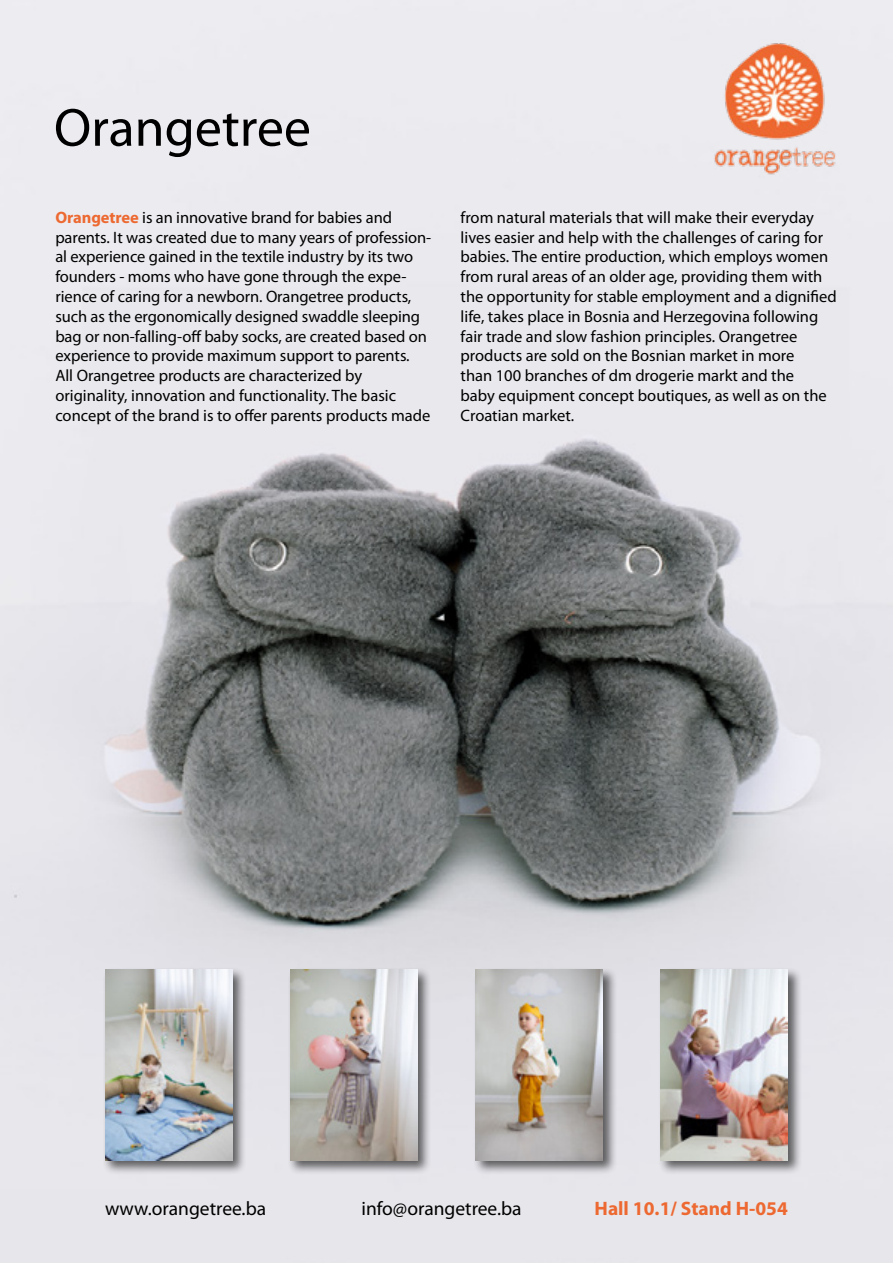
<style>
.page{position:relative;width:893px;height:1263px;background:#fff}
.page>*{position:absolute;margin:0;border:0;box-sizing:border-box;transform-origin:0 0}
.t1{font:54px "Myriad Pro";color:#000}
.t2{font:19.5px "Myriad Pro";color:#000}
.t3{font:700 19.5px "Myriad Pro";color:#ed6931}
.t4{font:16.5px/19.8px "Myriad Pro";color:#000}
.s1{font-weight:700;color:#ed6931}
</style>
<div class="page">
<img style="left:0;top:0;width:893px;height:1263px">
<img style="left:709px;top:39px;width:131px;height:138px">
<div style="left:474px;top:968px;width:144px;height:207px;background:#000;opacity:.6"></div>
<img style="left:475px;top:969px;width:128px;height:192px">
<div style="left:659px;top:968px;width:144px;height:207px;background:#000;opacity:.6"></div>
<img style="left:660px;top:969px;width:128px;height:192px">
<div style="left:103px;top:968px;width:144px;height:207px;background:#000;opacity:.6"></div>
<img style="left:105px;top:969px;width:128px;height:192px">
<div style="left:288px;top:968px;width:144px;height:207px;background:#000;opacity:.6"></div>
<img style="left:290px;top:969px;width:128px;height:192px">
<h1 class="t1" style="left:54px;top:94px;width:258px">Orangetree</h1>
<p class="t4" style="left:55px;top:207px;width:377px"><span class="s1">Orangetree</span> is an innovative brand for babies and parents. It was created due to many years of profession&shy;al experience gained in the textile industry by its two founders - moms who have gone through the expe&shy;rience of caring for a newborn. Orangetree products, such as the ergonomically designed swaddle sleeping bag or non-falling-off baby socks, are created based on experience to provide maximum support to parents.<br>All Orangetree products are characterized by originality, innovation and functionality. The basic concept of the brand is to offer parents products made</p>
<p class="t4" style="left:461px;top:207px;width:378px">from natural materials that will make their everyday lives easier and help with the challenges of caring for babies. The entire production, which employs women from rural areas of an older age, providing them with the opportunity for stable employment and a dignified life, takes place in Bosnia and Herzegovina following fair trade and slow fashion principles. Orangetree products are sold on the Bosnian market in more<br>than 100 branches of dm drogerie markt and the<br>baby equipment concept boutiques, as well as on the Croatian market.</p>
<p class="t2" style="left:105px;top:1196px;width:163px">www.orangetree.ba</p>
<p class="t2" style="left:361px;top:1196px;width:162px">info@orangetree.ba</p>
<p class="t3" style="left:595px;top:1195px;width:195px">Hall 10.1/ Stand H-054</p>
</div>
